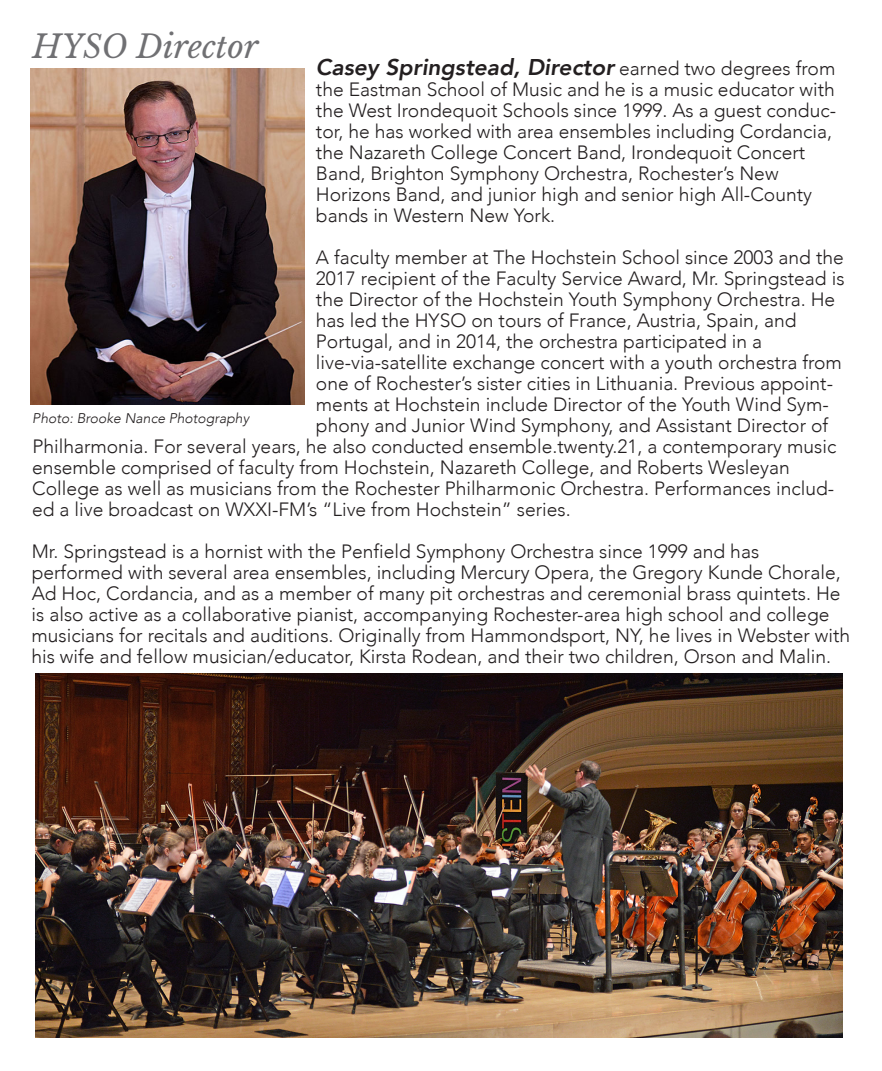
<style>
.page{position:relative;width:882px;height:1071px;background:#fff}
.page>*{position:absolute;margin:0;border:0;box-sizing:border-box;transform-origin:0 0}
.t1{font:italic 31.5px "Libre Baskerville";color:#707073}
.t2{font:italic 800 22.75px "Avenir";color:#231f20}
.t3{font:300 19.25px/21px "Avenir";color:#231f20}
.t4{font:italic 300 14px "Avenir";color:#231f20}
.s1{font-weight:300;font-style:normal;font-size:19.25px}
</style>
<div class="page">
<img style="left:31px;top:68px;width:273px;height:337px">
<img style="left:36px;top:674px;width:806px;height:364px">
<h1 class="t1" style="left:33px;top:27px;width:227px">HYSO Director</h1>
<p class="t2" style="left:316px;top:54px;width:521px">Casey Springstead, Director <span class="s1">earned two degrees from</span></p>
<p class="t3" style="left:316px;top:79px;width:522px">the Eastman School of Music and he is a music educator with the West Irondequoit Schools since 1999. As a guest conduc&shy;tor, he has worked with area ensembles including Cordancia, the Nazareth College Concert Band, Irondequoit Concert Band, Brighton Symphony Orchestra, Rochester’s New Horizons Band, and junior high and senior high All-County bands in Western New York.</p>
<p class="t3" style="left:316px;top:247px;width:529px">A faculty member at The Hochstein School since 2003 and the</p>
<p class="t3" style="left:316px;top:268px;width:530px">2017 recipient of the Faculty Service Award, Mr. Springstead is</p>
<p class="t3" style="left:316px;top:289px;width:521px">the Director of the Hochstein Youth Symphony Orchestra. He</p>
<p class="t3" style="left:316px;top:310px;width:482px">has led the HYSO on tours of France, Austria, Spain, and</p>
<p class="t3" style="left:316px;top:331px;width:448px">Portugal, and in 2014, the orchestra participated in a</p>
<p class="t3" style="left:316px;top:352px;width:528px">live-via-satellite exchange concert with a youth orchestra from</p>
<p class="t3" style="left:316px;top:373px;width:519px">one of Rochester’s sister cities in Lithuania. Previous appoint-</p>
<p class="t3" style="left:316px;top:394px;width:514px">ments at Hochstein include Director of the Youth Wind Sym-</p>
<p class="t3" style="left:316px;top:415px;width:514px">phony and Junior Wind Symphony, and Assistant Director of</p>
<p class="t3" style="left:32px;top:436px;width:806px">Philharmonia. For several years, he also conducted ensemble.twenty.21, a contemporary music</p>
<p class="t3" style="left:32px;top:457px;width:759px">ensemble comprised of faculty from Hochstein, Nazareth College, and Roberts Wesleyan</p>
<p class="t3" style="left:32px;top:478px;width:804px">College as well as musicians from the Rochester Philharmonic Orchestra. Performances includ-</p>
<p class="t3" style="left:32px;top:499px;width:540px">ed a live broadcast on WXXI-FM’s “Live from Hochstein” series.</p>
<p class="t3" style="left:31px;top:541px;width:820px">Mr. Springstead is a hornist with the Penfield Symphony Orchestra since 1999 and has performed with several area ensembles, including Mercury Opera, the Gregory Kunde Chorale, Ad Hoc, Cordancia, and as a member of many pit orchestras and ceremonial brass quintets. He is also active as a collaborative pianist, accompanying Rochester-area high school and college musicians for recitals and auditions. Originally from Hammondsport, NY, he lives in Webster with his wife and fellow musician/educator, Kirsta Rodean, and their two children, Orson and Malin.</p>
<p class="t4" style="left:32px;top:410px;width:218px">Photo: Brooke Nance Photography</p>
</div>
